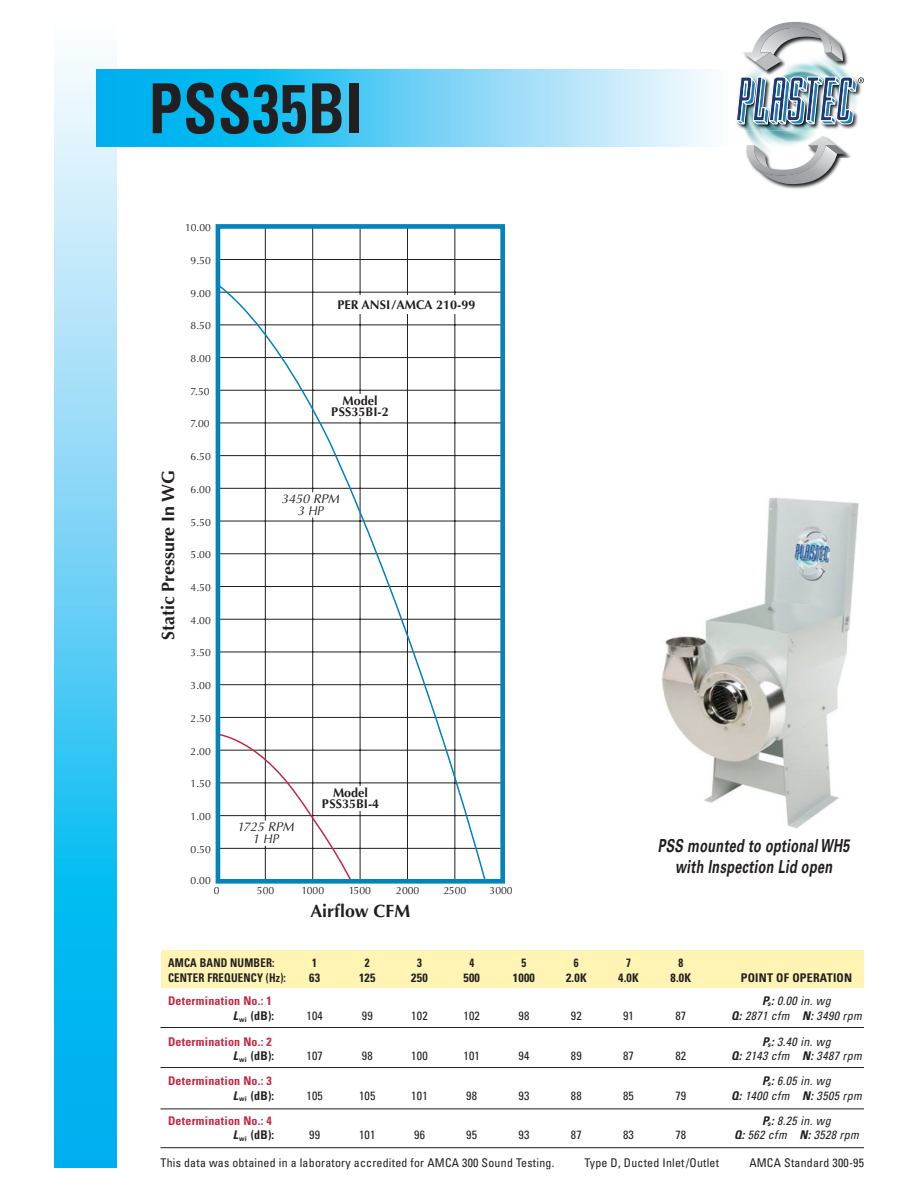
<style>
.page{position:relative;width:918px;height:1188px;background:#fff}
.page>*{position:absolute;margin:0;border:0;box-sizing:border-box;transform-origin:0 0}
.t1{font:700 condensed 69px "Univers";letter-spacing:.02em;color:#231f20;scale:.87 1}
.t2{font:italic 700 18px/21.6px "Univers";letter-spacing:.03em;color:#231f20;text-align:center;scale:.7 1}
.t3{font:700 17.85px "Optima";color:#231f20}
.t4{font:700 12.6px/11.4px "Optima";color:#231f20;text-align:center}
.t5{font:italic 12.6px/11.4px "Optima";color:#231f20;text-align:center}
.t6{font:condensed 12px "Univers";letter-spacing:.02em;color:#231f20}
.t7{font:italic condensed 12px "Univers";letter-spacing:.03em;color:#231f20}
.t8{font:700 condensed 12px "Univers";letter-spacing:.02em;color:#231f20}
.t9{font:700 condensed 12px "Univers";letter-spacing:.02em;color:#c02a45}
.t10{font:700 condensed 12px "Univers";letter-spacing:.02em;color:#231f20;scale:.9 1}
.t11{font:10.35px "Optima";color:#231f20}
.s1{font-weight:700}
.s2{font-style:italic}
</style>
<div class="page">
<svg style="left:54px;top:60px;width:63px;height:1108px;background:#61cff5"></svg>
<svg style="left:97px;top:70px;width:614px;height:76px;background:#64d0f5"></svg>
<div style="left:161px;top:950px;width:703px;height:38px;background:#fff4b4"></div>
<hr style="left:160px;top:1027px;width:704px;height:1px;background:#231f20">
<hr style="left:160px;top:1067px;width:704px;height:1px;background:#231f20">
<hr style="left:160px;top:1109px;width:704px;height:1px;background:#231f20">
<hr style="left:160px;top:1147px;width:704px;height:1px;background:#231f20">
<img style="left:661px;top:497px;width:198px;height:332px">
<hr style="left:218px;top:783px;width:285px;height:1px;background:#231f20">
<hr style="left:218px;top:848px;width:285px;height:1px;background:#231f20">
<hr style="left:218px;top:815px;width:285px;height:1px;background:#231f20">
<hr style="left:218px;top:488px;width:285px;height:1px;background:#231f20">
<hr style="left:218px;top:455px;width:285px;height:1px;background:#231f20">
<hr style="left:218px;top:423px;width:285px;height:1px;background:#231f20">
<hr style="left:218px;top:390px;width:285px;height:1px;background:#231f20">
<hr style="left:218px;top:325px;width:285px;height:1px;background:#231f20">
<hr style="left:218px;top:357px;width:285px;height:1px;background:#231f20">
<hr style="left:218px;top:292px;width:285px;height:1px;background:#231f20">
<hr style="left:218px;top:259px;width:285px;height:1px;background:#231f20">
<hr style="left:218px;top:521px;width:285px;height:1px;background:#231f20">
<hr style="left:218px;top:586px;width:285px;height:1px;background:#231f20">
<hr style="left:218px;top:619px;width:285px;height:1px;background:#231f20">
<hr style="left:218px;top:652px;width:285px;height:1px;background:#231f20">
<hr style="left:218px;top:684px;width:285px;height:1px;background:#231f20">
<hr style="left:218px;top:717px;width:285px;height:1px;background:#231f20">
<hr style="left:218px;top:750px;width:285px;height:1px;background:#231f20">
<hr style="left:218px;top:554px;width:285px;height:1px;background:#231f20">
<hr style="left:265px;top:227px;width:1px;height:654px;background:#231f20">
<hr style="left:312px;top:227px;width:1px;height:654px;background:#231f20">
<hr style="left:360px;top:227px;width:1px;height:654px;background:#231f20">
<hr style="left:407px;top:227px;width:1px;height:654px;background:#231f20">
<hr style="left:455px;top:227px;width:1px;height:654px;background:#231f20">
<svg style="left:222px;top:277px;width:266px;height:601px"></svg>
<svg style="left:222px;top:732px;width:132px;height:146px"></svg>
<div style="left:216px;top:224px;width:289px;height:660px;border:5px solid #0084ba"></div>
<img style="left:745px;top:131px;width:70px;height:3px">
<img style="left:746px;top:134px;width:105px;height:55px">
<svg style="left:746px;top:136px;width:101px;height:50px"></svg>
<img style="left:747px;top:47px;width:102px;height:28px">
<svg style="left:743px;top:22px;width:101px;height:48px"></svg>
<img style="left:744px;top:75px;width:106px;height:56px">
<svg style="left:736px;top:76px;width:128px;height:54px"></svg>
<h1 class="t1" style="left:149px;top:66px;width:247px">PSS35BI</h1>
<p class="t11" style="left:185px;top:222px;width:28px">10.00</p>
<p class="t11" style="left:191px;top:254px;width:22px">9.50</p>
<h3 class="t3" style="left:158px;top:640px;width:172px;rotate:-90deg">Static Pressure In WG</h3>
<p class="t11" style="left:191px;top:287px;width:22px">9.00</p>
<p class="t11" style="left:191px;top:320px;width:22px">8.50</p>
<p class="t11" style="left:191px;top:352px;width:22px">8.00</p>
<p class="t11" style="left:191px;top:385px;width:21px">7.50</p>
<p class="t11" style="left:191px;top:418px;width:21px">7.00</p>
<p class="t11" style="left:191px;top:451px;width:22px">6.50</p>
<p class="t11" style="left:191px;top:483px;width:22px">6.00</p>
<p class="t11" style="left:191px;top:516px;width:22px">5.50</p>
<p class="t11" style="left:191px;top:549px;width:22px">5.00</p>
<p class="t11" style="left:191px;top:582px;width:22px">4.50</p>
<p class="t11" style="left:191px;top:614px;width:22px">4.00</p>
<p class="t11" style="left:191px;top:647px;width:22px">3.50</p>
<p class="t11" style="left:191px;top:680px;width:22px">3.00</p>
<p class="t11" style="left:191px;top:712px;width:22px">2.50</p>
<p class="t11" style="left:191px;top:745px;width:22px">2.00</p>
<p class="t11" style="left:191px;top:778px;width:22px">1.50</p>
<p class="t11" style="left:191px;top:811px;width:22px">1.00</p>
<p class="t11" style="left:191px;top:843px;width:22px">0.50</p>
<p class="t11" style="left:191px;top:875px;width:22px">0.00</p>
<p class="t4" style="left:338px;top:299px;width:139px">PER ANSI/AMCA 210-99</p>
<p class="t4" style="left:331px;top:395px;width:59px">Model<br>PSS35BI-2</p>
<p class="t5" style="left:282px;top:493px;width:59px">3450 RPM<br>3 HP</p>
<p class="t5" style="left:237px;top:822px;width:58px">1725 RPM<br>1 HP</p>
<p class="t4" style="left:322px;top:787px;width:59px">Model<br>PSS35BI-4</p>
<p class="t11" style="left:214px;top:885px;width:7px">0</p>
<p class="t11" style="left:257px;top:885px;width:19px">500</p>
<p class="t11" style="left:302px;top:885px;width:24px">1000</p>
<p class="t11" style="left:349px;top:885px;width:24px">1500</p>
<p class="t11" style="left:396px;top:885px;width:25px">2000</p>
<p class="t11" style="left:444px;top:885px;width:24px">2500</p>
<p class="t11" style="left:490px;top:884px;width:25px">3000</p>
<h3 class="t3" style="left:310px;top:901px;width:101px">Airflow CFM</h3>
<h2 class="t2" style="left:658px;top:835px;width:276px">PSS mounted to optional WH5 with Inspection Lid open</h2>
<p class="t10" style="left:168px;top:956px;width:120px">AMCA BAND NUMBER:</p>
<p class="t10" style="left:312px;top:956px;width:7px">1</p>
<p class="t10" style="left:365px;top:956px;width:7px">2</p>
<p class="t10" style="left:417px;top:956px;width:7px">3</p>
<p class="t10" style="left:469px;top:956px;width:7px">4</p>
<p class="t10" style="left:522px;top:956px;width:7px">5</p>
<p class="t10" style="left:574px;top:956px;width:7px">6</p>
<p class="t10" style="left:626px;top:956px;width:7px">7</p>
<p class="t10" style="left:678px;top:956px;width:7px">8</p>
<p class="t10" style="left:168px;top:970px;width:133px">CENTER FREQUENCY (Hz):</p>
<p class="t8" style="left:309px;top:970px;width:12px">63</p>
<p class="t8" style="left:359px;top:970px;width:18px">125</p>
<p class="t8" style="left:411px;top:970px;width:18px">250</p>
<p class="t8" style="left:463px;top:970px;width:18px">500</p>
<p class="t8" style="left:513px;top:970px;width:24px">1000</p>
<p class="t8" style="left:566px;top:970px;width:22px">2.0K</p>
<p class="t8" style="left:618px;top:970px;width:22px">4.0K</p>
<p class="t8" style="left:670px;top:970px;width:22px">8.0K</p>
<p class="t8" style="left:741px;top:970px;width:113px">POINT OF OPERATION</p>
<p class="t9" style="left:168px;top:994px;width:105px">Determination No.: 1</p>
<p class="t7" style="left:762px;top:994px;width:70px"><span class="s1">P</span><sub>s</sub><span class="s1">:</span> 0.00 in. wg</p>
<p class="t8" style="left:233px;top:1008px;width:43px"><span class="s2">L</span><sub>wi</sub> (dB):</p>
<p class="t6" style="left:306px;top:1008px;width:18px">104</p>
<p class="t6" style="left:362px;top:1008px;width:12px">99</p>
<p class="t6" style="left:411px;top:1008px;width:18px">102</p>
<p class="t6" style="left:463px;top:1008px;width:18px">102</p>
<p class="t6" style="left:518px;top:1008px;width:12px">98</p>
<p class="t6" style="left:571px;top:1008px;width:12px">92</p>
<p class="t6" style="left:623px;top:1008px;width:12px">91</p>
<p class="t6" style="left:675px;top:1008px;width:12px">87</p>
<p class="t7" style="left:731px;top:1008px;width:132px"><span class="s1">Q:</span> 2871 cfm <span class="s1">N:</span> 3490 rpm</p>
<p class="t9" style="left:168px;top:1034px;width:105px">Determination No.: 2</p>
<p class="t7" style="left:762px;top:1034px;width:70px"><span class="s1">P</span><sub>s</sub><span class="s1">:</span> 3.40 in. wg</p>
<p class="t8" style="left:233px;top:1048px;width:43px"><span class="s2">L</span><sub>wi</sub> (dB):</p>
<p class="t6" style="left:306px;top:1048px;width:18px">107</p>
<p class="t6" style="left:362px;top:1048px;width:12px">98</p>
<p class="t6" style="left:411px;top:1048px;width:18px">100</p>
<p class="t6" style="left:463px;top:1048px;width:18px">101</p>
<p class="t6" style="left:518px;top:1048px;width:12px">94</p>
<p class="t6" style="left:571px;top:1048px;width:12px">89</p>
<p class="t6" style="left:623px;top:1048px;width:12px">87</p>
<p class="t6" style="left:675px;top:1048px;width:12px">82</p>
<p class="t7" style="left:731px;top:1048px;width:132px"><span class="s1">Q:</span> 2143 cfm <span class="s1">N:</span> 3487 rpm</p>
<p class="t9" style="left:168px;top:1074px;width:105px">Determination No.: 3</p>
<p class="t7" style="left:762px;top:1073px;width:70px"><span class="s1">P</span><sub>s</sub><span class="s1">:</span> 6.05 in. wg</p>
<p class="t8" style="left:233px;top:1088px;width:43px"><span class="s2">L</span><sub>wi</sub> (dB):</p>
<p class="t6" style="left:306px;top:1088px;width:18px">105</p>
<p class="t6" style="left:359px;top:1088px;width:18px">105</p>
<p class="t6" style="left:411px;top:1088px;width:18px">101</p>
<p class="t6" style="left:466px;top:1088px;width:12px">98</p>
<p class="t6" style="left:518px;top:1088px;width:12px">93</p>
<p class="t6" style="left:571px;top:1088px;width:12px">88</p>
<p class="t6" style="left:623px;top:1088px;width:12px">85</p>
<p class="t6" style="left:675px;top:1088px;width:12px">79</p>
<p class="t7" style="left:731px;top:1088px;width:132px"><span class="s1">Q:</span> 1400 cfm <span class="s1">N:</span> 3505 rpm</p>
<p class="t9" style="left:168px;top:1113px;width:105px">Determination No.: 4</p>
<p class="t7" style="left:762px;top:1113px;width:70px"><span class="s1">P</span><sub>s</sub><span class="s1">:</span> 8.25 in. wg</p>
<p class="t8" style="left:233px;top:1128px;width:43px"><span class="s2">L</span><sub>wi</sub> (dB):</p>
<p class="t6" style="left:309px;top:1127px;width:12px">99</p>
<p class="t6" style="left:359px;top:1127px;width:18px">101</p>
<p class="t6" style="left:414px;top:1127px;width:12px">96</p>
<p class="t6" style="left:466px;top:1127px;width:12px">95</p>
<p class="t6" style="left:518px;top:1127px;width:12px">93</p>
<p class="t6" style="left:571px;top:1127px;width:12px">87</p>
<p class="t6" style="left:623px;top:1127px;width:12px">83</p>
<p class="t6" style="left:675px;top:1127px;width:12px">78</p>
<p class="t7" style="left:734px;top:1127px;width:126px"><span class="s1">Q:</span> 562 cfm <span class="s1">N:</span> 3528 rpm</p>
<p class="t6" style="left:160px;top:1155px;width:395px">This data was obtained in a laboratory accredited for AMCA 300 Sound Testing.</p>
<p class="t6" style="left:585px;top:1155px;width:136px">Type D, Ducted Inlet/Outlet</p>
<p class="t6" style="left:749px;top:1155px;width:116px">AMCA Standard 300-95</p>
</div>
